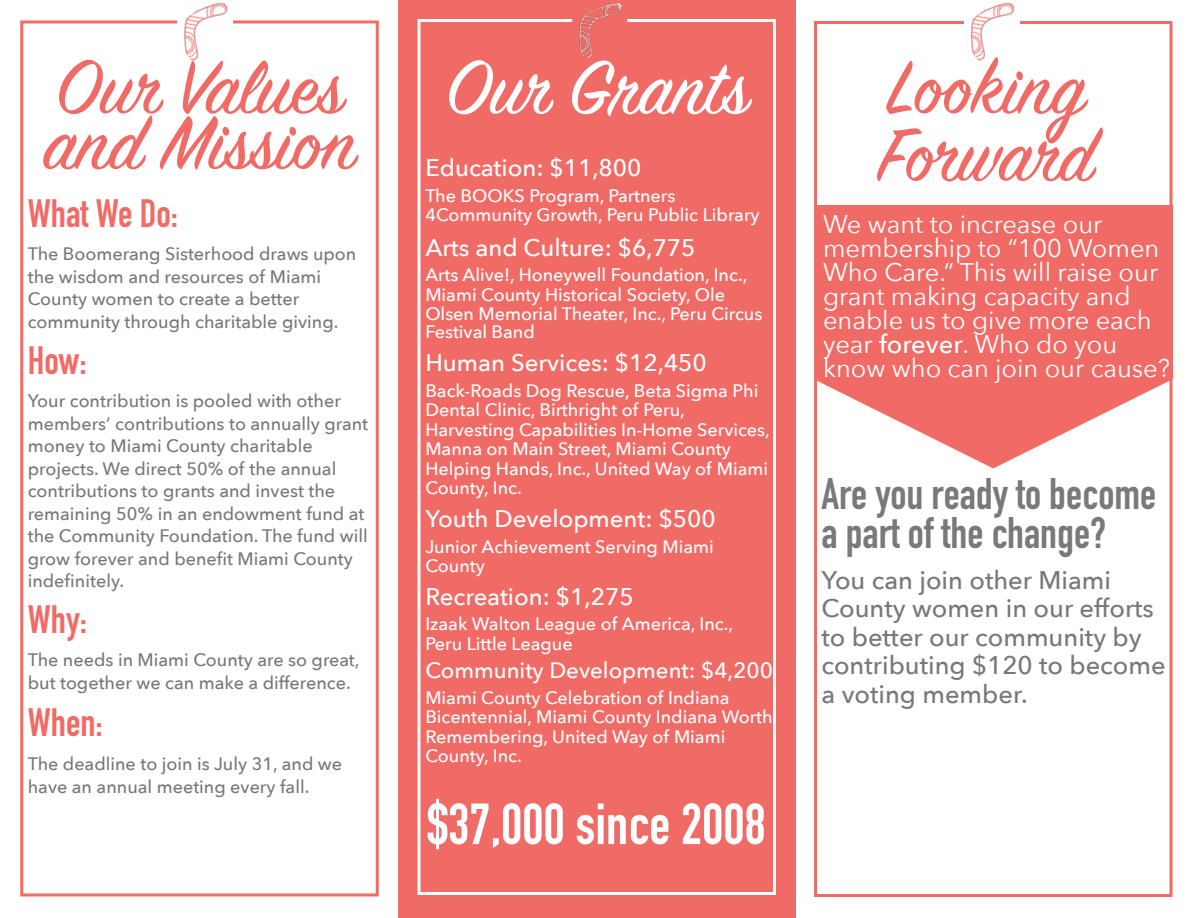
<style>
.page{position:relative;width:1188px;height:918px;background:#fff}
.page>*{position:absolute;margin:0;border:0;box-sizing:border-box;transform-origin:0 0}
.t1{font:84px/67.5px "Sign Painter House Script";color:#f16b66}
.t2{font:84px "Sign Painter House Script";color:#fff}
.t3{font:700 57px "DIN Condensed";color:#fff}
.t4{font:700 43.5px/39px "DIN Condensed";color:#787978}
.t5{font:700 39px "DIN Condensed";color:#f16b66}
.t6{font:25.5px/24px "Avenir Next";color:#fff;text-align:justify}
.t7{font:500 25.5px/28.5px "Avenir Next";color:#777978}
.t8{font:500 24px "Avenir Next";color:#fff}
.t9{font:500 22.2px "Avenir Next";color:#fff}
.t10{font:500 18px/19.5px "Avenir Next";color:#fff}
.t11{font:500 18px/22.5px "Avenir Next";color:#777978}
.s1{font-weight:500}
</style>
<div class="page">
<div style="left:398px;top:0;width:398px;height:918px;background:#f16b66"></div>
<div style="left:418px;top:19px;width:358px;height:876px;border:3px solid #fff"></div>
<img style="left:565px;top:2px;width:69px;height:57px">
<div style="left:20px;top:20px;width:359px;height:876px;border:3px solid #f16b66"></div>
<div style="left:814px;top:21px;width:359px;height:876px;border:3px solid #f16b66"></div>
<img style="left:169px;top:2px;width:72px;height:59px">
<img style="left:956px;top:2px;width:71px;height:59px">
<svg style="left:814px;top:379px;width:359px;height:89px;fill:#f16b66"></svg>
<div style="left:814px;top:205px;width:359px;height:174px;background:#f16b66"></div>
<p class="t1" style="left:56px;top:61px;width:289px">Our Values</p>
<p class="t2" style="left:446px;top:36px;width:304px">Our Grants</p>
<p class="t1" style="left:43px;top:116px;width:318px">and Mission</p>
<p class="t8" style="left:425px;top:148px;width:218px">Education: $11,800</p>
<p class="t10" style="left:425px;top:185px;width:252px">The BOOKS Program, Partners</p>
<p class="t10" style="left:425px;top:205px;width:336px">4Community Growth, Peru Public Library</p>
<p class="t8" style="left:425px;top:227px;width:272px">Arts and Culture: $6,775</p>
<p class="t10" style="left:425px;top:265px;width:339px;line-height:19px">Arts Alive!, Honeywell Foundation, Inc., Miami County Historical Society, Ole Olsen Memorial Theater, Inc., Peru Circus Festival Band</p>
<p class="t8" style="left:425px;top:343px;width:283px">Human Services: $12,450</p>
<p class="t10" style="left:425px;top:380px;width:334px">Back-Roads Dog Rescue, Beta Sigma Phi<br>Dental Clinic, Birthright of Peru,</p>
<p class="t10" style="left:425px;top:419px;width:346px">Harvesting Capabilities In-Home Services, Manna on Main Street, Miami County Helping Hands, Inc., United Way of Miami County, Inc.</p>
<p class="t8" style="left:425px;top:498px;width:292px">Youth Development: $500</p>
<p class="t10" style="left:425px;top:536px;width:290px">Junior Achievement Serving Miami</p>
<p class="t10" style="left:425px;top:556px;width:61px">County</p>
<p class="t8" style="left:425px;top:576px;width:210px">Recreation: $1,275</p>
<p class="t10" style="left:425px;top:614px;width:309px">Izaak Walton League of America, Inc.,<br>Peru Little League</p>
<p class="t9" style="left:425px;top:652px;width:349px">Community Development: $4,200</p>
<p class="t10" style="left:425px;top:687px;width:306px">Miami County Celebration of Indiana</p>
<p class="t10" style="left:425px;top:707px;width:349px">Bicentennial, Miami County Indiana Worth<br>Remembering, United Way of Miami<br>County, Inc.</p>
<p class="t5" style="left:28px;top:187px;width:152px">What We Do:</p>
<p class="t11" style="left:28px;top:242px;width:330px">The Boomerang Sisterhood draws upon the wisdom and resources of Miami</p>
<p class="t11" style="left:28px;top:287px;width:273px">County women to create a better</p>
<p class="t11" style="left:28px;top:310px;width:312px">community through charitable giving.</p>
<p class="t5" style="left:28px;top:334px;width:60px">How:</p>
<p class="t11" style="left:28px;top:389px;width:342px">Your contribution is pooled with other members’ contributions to annually grant money to Miami County charitable</p>
<p class="t11" style="left:28px;top:457px;width:341px">projects. We direct 50% of the annual contributions to grants and invest the remaining 50% in an endowment fund at the Community Foundation. The fund will grow forever and benefit Miami County indefinitely.</p>
<p class="t5" style="left:28px;top:593px;width:61px">Why:</p>
<p class="t11" style="left:28px;top:648px;width:333px">The needs in Miami County are so great, but together we can make a difference.</p>
<p class="t5" style="left:28px;top:696px;width:77px">When:</p>
<p class="t11" style="left:28px;top:752px;width:316px">The deadline to join is July 31, and we have an annual meeting every fall.</p>
<p class="t3" style="left:427px;top:786px;width:340px">$37,000 since 2008</p>
<p class="t1" style="left:879px;top:61px;width:217px">Looking<br>Forward</p>
<p class="t6" style="left:823px;top:212px;width:281px">We want to increase our</p>
<p class="t6" style="left:823px;top:236px;width:338px">membership to “100 Women Who Care.” This will raise our grant making capacity and</p>
<p class="t6" style="left:823px;top:308px;width:349px;text-align:left">enable us to give more each year <span class="s1">forever</span>. Who do you know who can join our cause?</p>
<p class="t4" style="left:822px;top:474px;width:336px">Are you ready to become a part of the change?</p>
<p class="t7" style="left:822px;top:565px;width:346px">You can join other Miami<br>County women in our efforts to better our community by contributing $120 to become a voting member.</p>
</div>
